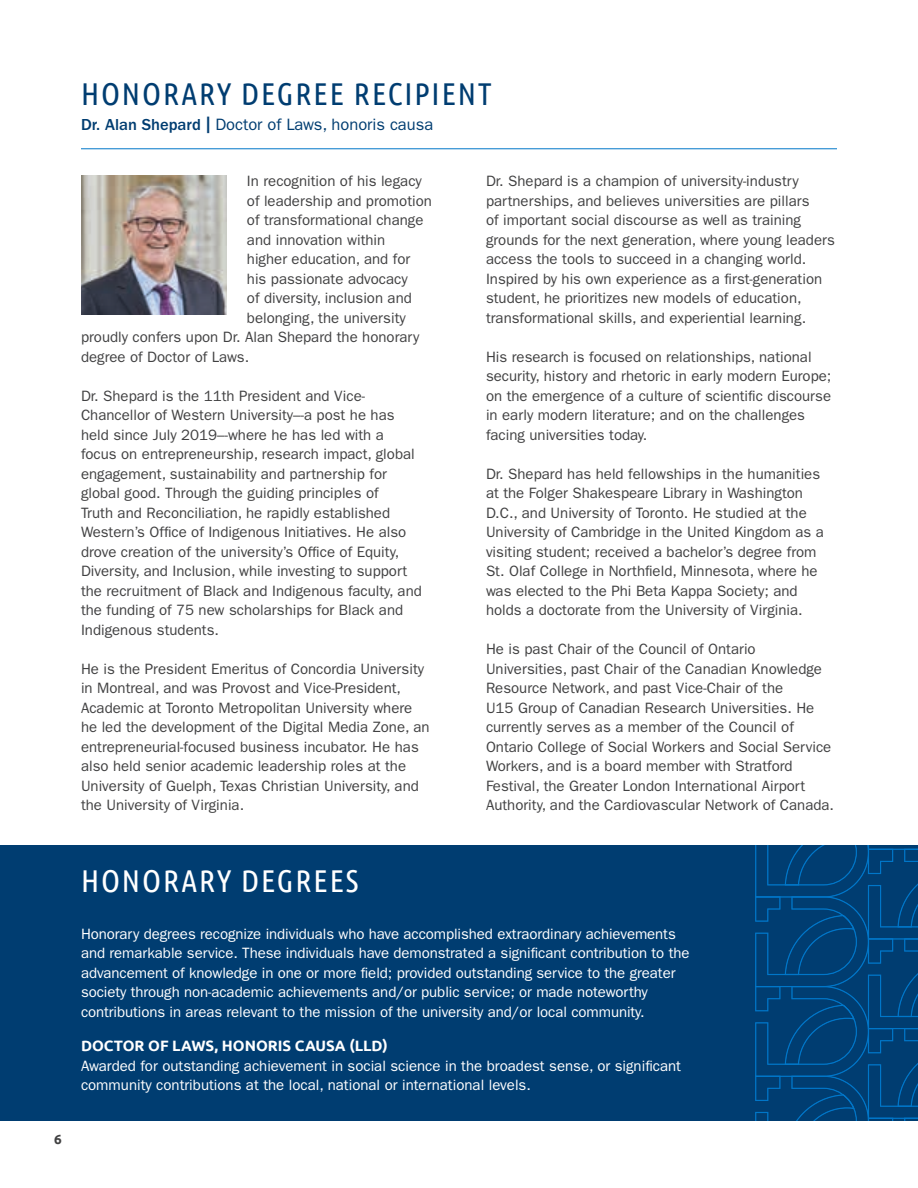
<style>
.page{position:relative;width:918px;height:1188px;background:#fff}
.page>*{position:absolute;margin:0;border:0;box-sizing:border-box;transform-origin:0 0}
.t1{font:31.5px "Ubuntu Condensed";letter-spacing:.06em;color:#003d71}
.t2{font:31.5px "Ubuntu Condensed";letter-spacing:.06em;color:#fff}
.t3{font:16.5px "ITC Franklin Gothic Std";color:#003d71}
.t4{font:15px/19.5px "ITC Franklin Gothic Std";color:#414142}
.t5{font:15px/19.5px "ITC Franklin Gothic Std";letter-spacing:-.005em;color:#fff}
.t6{font:700 15px "Ubuntu";color:#fff}
.t7{font:700 13.5px "Ubuntu";color:#414142}
.s1{font-weight:500}
.s2{font-weight:600}
</style>
<div class="page">
<img style="left:81px;top:176px;width:146px;height:138px">
<div style="left:0;top:846px;width:918px;height:275px;background:#003d71"></div>
<hr style="left:81px;top:148px;width:756px;height:1px;background:#0076c8">
<svg style="left:755px;top:846px;width:163px;height:275px"></svg>
<h1 class="t1" style="left:81px;top:74px;width:412px">HONORARY DEGREE RECIPIENT</h1>
<p class="t3" style="left:81px;top:114px;width:354px"><span class="s1">Dr. Alan Shepard</span> <span class="s2">|</span> Doctor of Laws, honoris causa</p>
<p class="t4" style="left:247px;top:171px;width:176px">In recognition of his legacy</p>
<p class="t4" style="left:247px;top:191px;width:187px">of leadership and promotion</p>
<p class="t4" style="left:247px;top:210px;width:178px">of transformational change</p>
<p class="t4" style="left:247px;top:230px;width:140px">and innovation within</p>
<p class="t4" style="left:247px;top:249px;width:165px">higher education, and for</p>
<p class="t4" style="left:247px;top:269px;width:162px">his passionate advocacy</p>
<p class="t4" style="left:247px;top:288px;width:166px">of diversity, inclusion and</p>
<p class="t4" style="left:247px;top:308px;width:160px">belonging, the university</p>
<p class="t4" style="left:81px;top:327px;width:340px">proudly confers upon Dr. Alan Shepard the honorary</p>
<p class="t4" style="left:81px;top:347px;width:170px">degree of Doctor of Laws.</p>
<p class="t4" style="left:81px;top:386px;width:342px">Dr. Shepard is the 11th President and Vice-Chancellor of Western University–-a post he has held since July 2019–-where he has led with a focus on entrepreneurship, research impact, global engagement, sustainability and partnership for global good. Through the guiding principles of<br>Truth and Reconciliation, he rapidly established Western’s Office of Indigenous Initiatives. He also drove creation of the university’s Office of Equity, Diversity, and Inclusion, while investing to support the recruitment of Black and Indigenous faculty, and the funding of 75 new scholarships for Black and Indigenous students.</p>
<p class="t4" style="left:81px;top:659px;width:350px">He is the President Emeritus of Concordia University in Montreal, and was Provost and Vice-President, Academic at Toronto Metropolitan University where he led the development of the Digital Media Zone, an entrepreneurial-focused business incubator. He has also held senior academic leadership roles at the University of Guelph, Texas Christian University, and the University of Virginia.</p>
<p class="t4" style="left:486px;top:171px;width:350px">Dr. Shepard is a champion of university-industry partnerships, and believes universities are pillars<br>of important social discourse as well as training grounds for the next generation, where young leaders access the tools to succeed in a changing world.<br>Inspired by his own experience as a first-generation student, he prioritizes new models of education, transformational skills, and experiential learning.</p>
<p class="t4" style="left:486px;top:347px;width:347px">His research is focused on relationships, national security, history and rhetoric in early modern Europe; on the emergence of a culture of scientific discourse in early modern literature; and on the challenges facing universities today.</p>
<p class="t4" style="left:486px;top:464px;width:340px">Dr. Shepard has held fellowships in the humanities at the Folger Shakespeare Library in Washington D.C., and University of Toronto. He studied at the University of Cambridge in the United Kingdom as a visiting student; received a bachelor’s degree from St. Olaf College in Northfield, Minnesota, where he was elected to the Phi Beta Kappa Society; and holds a doctorate from the University of Virginia.</p>
<p class="t4" style="left:486px;top:639px;width:350px">He is past Chair of the Council of Ontario Universities, past Chair of the Canadian Knowledge Resource Network, and past Vice-Chair of the<br>U15 Group of Canadian Research Universities. He currently serves as a member of the Council of Ontario College of Social Workers and Social Service Workers, and is a board member with Stratford Festival, the Greater London International Airport Authority, and the Cardiovascular Network of Canada.</p>
<p class="t7" style="left:54px;top:1131px;width:9px">6</p>
<h1 class="t2" style="left:81px;top:861px;width:279px">HONORARY DEGREES</h1>
<p class="t5" style="left:81px;top:924px;width:610px">Honorary degrees recognize individuals who have accomplished extraordinary achievements and remarkable service. These individuals have demonstrated a significant contribution to the advancement of knowledge in one or more field; provided outstanding service to the greater society through non-academic achievements and/or public service; or made noteworthy contributions in areas relevant to the mission of the university and/or local community.</p>
<p class="t6" style="left:81px;top:1037px;width:308px">DOCTOR OF LAWS, HONORIS CAUSA (LLD)</p>
<p class="t5" style="left:81px;top:1056px;width:602px">Awarded for outstanding achievement in social science in the broadest sense, or significant community contributions at the local, national or international levels.</p>
</div>
